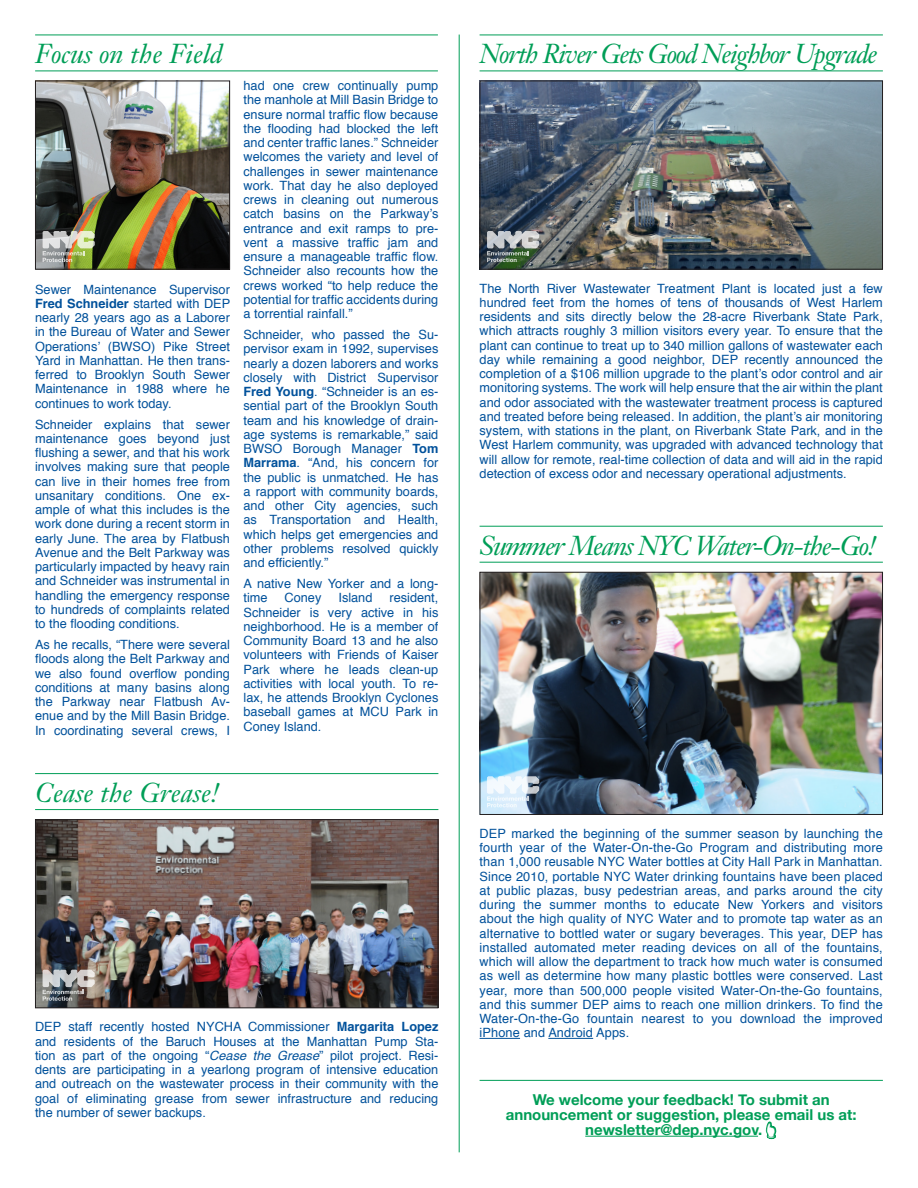
<style>
.page{position:relative;width:918px;height:1188px;background:#fff}
.page>*{position:absolute;margin:0;border:0;box-sizing:border-box;transform-origin:0 0}
.t1{font:italic 27px "Janson Text";letter-spacing:-.05em;color:#009e57}
.t2{font:italic 27px "Janson Text";color:#009e57}
.t3{font:700 15px/15px "Helvetica Neue";color:#009e57;text-align:center}
.body{font:12.75px/14.2px "Helvetica";color:#01519b;text-align:justify}
.s1{font-weight:700}
.s2{font-style:italic}
</style>
<div class="page">
<hr style="left:459px;top:35px;width:1px;height:1117px;background:#009e57">
<hr style="left:585px;top:1136px;width:173px;height:1px;background:#009e57">
<hr style="left:480px;top:1080px;width:403px;height:1px;background:#009e57">
<hr style="left:35px;top:35px;width:403px;height:1px;background:#009e57">
<hr style="left:35px;top:71px;width:403px;height:1px;background:#009e57">
<img style="left:37px;top:83px;width:191px;height:185px">
<div style="left:35px;top:81px;width:195px;height:189px;border:1px solid #231f20"></div>
<svg style="left:43px;top:231px;width:52px;height:31px;background:#b4b899"></svg>
<img style="left:482px;top:83px;width:399px;height:185px">
<div style="left:480px;top:81px;width:403px;height:189px;border:1px solid #231f20"></div>
<hr style="left:480px;top:35px;width:403px;height:1px;background:#009e57">
<hr style="left:480px;top:71px;width:403px;height:1px;background:#009e57">
<svg style="left:487px;top:231px;width:52px;height:31px;background:#899590"></svg>
<img style="left:37px;top:821px;width:399px;height:185px">
<div style="left:35px;top:819px;width:403px;height:189px;border:1px solid #231f20"></div>
<hr style="left:35px;top:773px;width:403px;height:1px;background:#009e57">
<hr style="left:35px;top:809px;width:403px;height:1px;background:#009e57">
<svg style="left:43px;top:970px;width:52px;height:31px;background:#9a9999"></svg>
<hr style="left:480px;top:1038px;width:40px;height:1px;background:#01519b">
<hr style="left:548px;top:1038px;width:45px;height:1px;background:#01519b">
<img style="left:482px;top:574px;width:399px;height:239px">
<div style="left:480px;top:572px;width:403px;height:243px;border:1px solid #231f20"></div>
<hr style="left:480px;top:526px;width:403px;height:1px;background:#009e57">
<hr style="left:480px;top:562px;width:403px;height:1px;background:#009e57">
<svg style="left:487px;top:776px;width:52px;height:31px"></svg>
<svg style="left:764px;top:1079px;width:14px;height:61px"></svg>
<p class="t2" style="left:35px;top:37px;width:189px">Focus on the Field</p>
<p class="body" style="left:35px;top:282px;width:197px">Sewer Maintenance Supervisor <span class="s1">Fred Schneider</span> started with DEP nearly 28 years ago as a Laborer in the Bureau of Water and Sewer Operations’ (BWSO) Pike Street Yard in Manhattan. He then trans&shy;ferred to Brooklyn South Sewer Maintenance in 1988 where he continues to work today.</p>
<p class="body" style="left:35px;top:417px;width:196px">Schneider explains that sewer maintenance goes beyond just flushing a sewer, and that his work involves making sure that people can live in their homes free from unsanitary conditions. One ex&shy;ample of what this includes is the work done during a recent storm in early June. The area by Flatbush Avenue and the Belt Parkway was particularly impacted by heavy rain and Schneider was instrumental in handling the emergency response to hundreds of complaints related to the flooding conditions.</p>
<p class="body" style="left:35px;top:638px;width:196px">As he recalls, “There were several floods along the Belt Parkway and we also found overflow ponding conditions at many basins along the Parkway near Flatbush Av&shy;enue and by the Mill Basin Bridge.<br>In coordinating several crews, I</p>
<p class="body" style="left:244px;top:79px;width:196px">had one crew continually pump the manhole at Mill Basin Bridge to ensure normal traffic flow because the flooding had blocked the left and center traffic lanes.” Schneider welcomes the variety and level of challenges in sewer maintenance work. That day he also deployed crews in cleaning out numerous catch basins on the Parkway’s entrance and exit ramps to pre&shy;vent a massive traffic jam and ensure a manageable traffic flow.<br>Schneider also recounts how the crews worked “to help reduce the potential for traffic accidents during a torrential rainfall.”</p>
<p class="body" style="left:244px;top:328px;width:196px">Schneider, who passed the Su&shy;pervisor exam in 1992, supervises nearly a dozen laborers and works closely with District Supervisor <span class="s1">Fred Young</span>. “Schneider is an es&shy;sential part of the Brooklyn South team and his knowledge of drain&shy;age systems is remarkable,” said BWSO Borough Manager <span class="s1">Tom Marrama</span>. “And, his concern for the public is unmatched. He has a rapport with community boards, and other City agencies, such as Transportation and Health, which helps get emergencies and other problems resolved quickly and efficiently.”</p>
<p class="body" style="left:244px;top:577px;width:196px">A native New Yorker and a long&shy;time</p>
<p class="body" style="left:285px;top:591px;width:38px">Coney</p>
<p class="body" style="left:338px;top:591px;width:36px">Island</p>
<p class="body" style="left:244px;top:591px;width:196px;text-indent:146px">resident, Schneider is very active in his neighborhood. He is a member of Community Board 13 and he also volunteers with Friends of Kaiser Park where he leads clean-up activities with local youth. To re&shy;lax, he attends Brooklyn Cyclones baseball games at MCU Park in Coney Island.</p>
<p class="t2" style="left:35px;top:776px;width:186px">Cease the Grease!</p>
<p class="body" style="left:35px;top:1020px;width:405px">DEP staff recently hosted NYCHA Commissioner <span class="s1">Margarita Lopez </span>and residents of the Baruch Houses at the Manhattan Pump Sta&shy;tion as part of the ongoing “<span class="s2">Cease the Grease</span>” pilot project. Resi&shy;dents are participating in a yearlong program of intensive education and outreach on the wastewater process in their community with the goal of eliminating grease from sewer infrastructure and reducing the number of sewer backups.</p>
<p class="t1" style="left:480px;top:37px;width:399px">North River Gets Good Neighbor Upgrade</p>
<p class="body" style="left:480px;top:281px;width:405px">The North River Wastewater Treatment Plant is located just a few hundred feet from the homes of tens of thousands of West Harlem residents and sits directly below the 28-acre Riverbank State Park, which attracts roughly 3 million visitors every year. To ensure that the plant can continue to treat up to 340 million gallons of wastewater each day while remaining a good neighbor, DEP recently announced the completion of a $106 million upgrade to the plant’s odor control and air monitoring systems. The work will help ensure that the air within the plant and odor associated with the wastewater treatment process is captured and treated before being released. In addition, the plant’s air monitoring system, with stations in the plant, on Riverbank State Park, and in the West Harlem community, was upgraded with advanced technology that will allow for remote, real-time collection of data and will aid in the rapid detection of excess odor and necessary operational adjustments.</p>
<p class="t1" style="left:480px;top:529px;width:398px">Summer Means NYC Water-On-the-Go!</p>
<p class="body" style="left:480px;top:827px;width:405px">DEP marked the beginning of the summer season by launching the fourth year of the Water-On-the-Go Program and distributing more than 1,000 reusable NYC Water bottles at City Hall Park in Manhattan.<br>Since 2010, portable NYC Water drinking fountains have been placed at public plazas, busy pedestrian areas, and parks around the city during the summer months to educate New Yorkers and visitors about the high quality of NYC Water and to promote tap water as an alternative to bottled water or sugary beverages. This year, DEP has installed automated meter reading devices on all of the fountains, which will allow the department to track how much water is consumed as well as determine how many plastic bottles were conserved. Last year, more than 500,000 people visited Water-On-the-Go fountains, and this summer DEP aims to reach one million drinkers. To find the Water-On-the-Go fountain nearest to you download the improved iPhone and Android Apps.</p>
<p class="t3" style="left:506px;top:1092px;width:352px">We welcome your feedback! To submit an announcement or suggestion, please email us at:</p>
<p class="t3" style="left:585px;top:1122px;width:179px">newsletter@dep.nyc.gov.</p>
</div>
